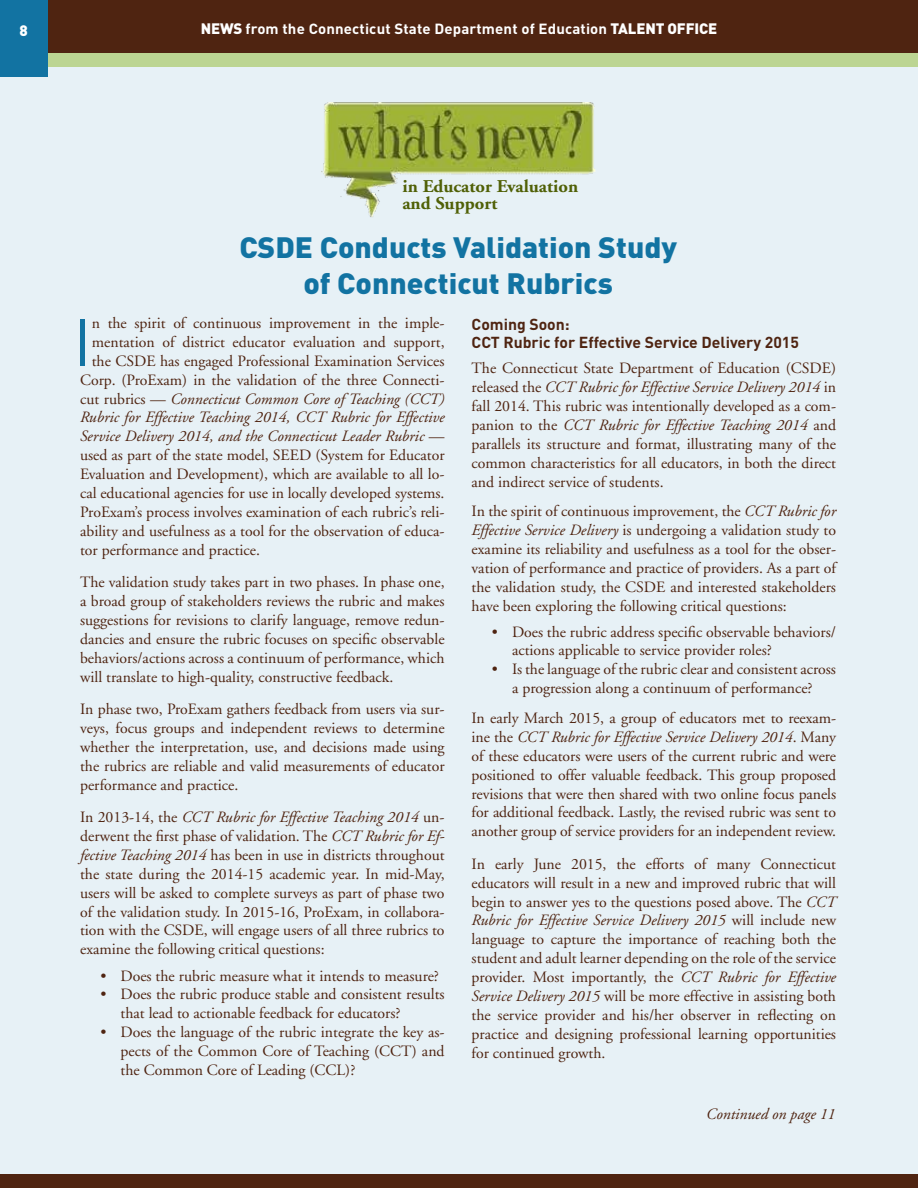
<style>
.page{position:relative;width:918px;height:1188px;background:#fff}
.page>*{position:absolute;margin:0;border:0;box-sizing:border-box;transform-origin:0 0}
.main_body_style{font:65.55px "DIN";color:#1273a2}
.t1{font:900 29.1px/36px "DIN";color:#1273a2;text-align:center}
.t2{font:700 18px/17.5px "Adobe Garamond";color:#506006}
.main_body_style-2{font:15.75px/18.9px "Adobe Garamond";color:#4f2411;text-align:justify}
.main_body_style-3{font:italic 15.75px "Adobe Garamond";color:#4f2411}
.t3{font:700 15.75px/18.1px "DIN";color:#4f2411}
.t4{font:900 15px "DIN";color:#fff}
.t5{font:700 14.55px "DIN";letter-spacing:.01em;color:#fff}
.s1{font-weight:900;font-size:15px}
.s2{font-style:normal}
.s3{font-style:italic}
</style>
<div class="page">
<div style="left:0;top:67px;width:918px;height:1108px;background:#e7f1f6"></div>
<div style="left:0;top:1174px;width:918px;height:14px;background:#4f2411"></div>
<div style="left:48px;top:0;width:870px;height:54px;background:#4f2411"></div>
<div style="left:48px;top:54px;width:870px;height:13px;background:#bcd592"></div>
<div style="left:0;top:0;width:48px;height:77px;background:#1273a2"></div>
<img style="left:322px;top:102px;width:273px;height:115px">
<p class="t4" style="left:20px;top:21px;width:10px">8</p>
<p class="t5" style="left:201px;top:19px;width:518px"><span class="s1">NEWS</span> from the Connecticut State Department of Education <span class="s1">TALENT OFFICE</span></p>
<p class="t2" style="left:402px;top:178px;width:177px">in Educator Evaluation and Support</p>
<h1 class="t1" style="left:239px;top:228px;width:439px">CSDE Conducts Validation Study of Connecticut Rubrics</h1>
<p class="main_body_style" style="left:73px;top:301px;width:20px">I</p>
<p class="main_body_style-2" style="left:92px;top:314px;width:354px">n the spirit of continuous improvement in the imple-</p>
<p class="main_body_style-2" style="left:92px;top:333px;width:354px">mentation of district educator evaluation and support,</p>
<p class="main_body_style-2" style="left:92px;top:352px;width:354px">the CSDE has engaged Professional Examination Services</p>
<p class="main_body_style-2" style="left:80px;top:371px;width:366px">Corp. (ProExam) in the validation of the three Connecti-</p>
<p class="main_body_style-3" style="left:80px;top:390px;width:366px"><span class="s2">cut rubrics —</span> Connecticut Common Core of Teaching (CCT)</p>
<p class="main_body_style-3" style="left:80px;top:409px;width:366px">Rubric for Effective Teaching 2014, CCT Rubric for Effective</p>
<p class="main_body_style-3" style="left:80px;top:428px;width:366px">Service Delivery 2014, and the Connecticut Leader Rubric <span class="s2">—</span></p>
<p class="main_body_style-2" style="left:80px;top:446px;width:366px">used as part of the state model, SEED (System for Educator</p>
<p class="main_body_style-2" style="left:80px;top:465px;width:366px">Evaluation and Development), which are available to all lo-</p>
<p class="main_body_style-2" style="left:80px;top:484px;width:366px">cal educational agencies for use in locally developed systems.</p>
<p class="main_body_style-2" style="left:80px;top:503px;width:366px">ProExam’s process involves examination of each rubric’s reli-</p>
<p class="main_body_style-2" style="left:80px;top:522px;width:366px">ability and usefulness as a tool for the observation of educa-</p>
<p class="main_body_style-2" style="left:80px;top:541px;width:182px">tor performance and practice.</p>
<p class="main_body_style-2" style="left:80px;top:573px;width:366px">The validation study takes part in two phases. In phase one, a broad group of stakeholders reviews the rubric and makes suggestions for revisions to clarify language, remove redun&shy;dancies and ensure the rubric focuses on specific observable behaviors/actions across a continuum of performance, which will translate to high-quality, constructive feedback.</p>
<p class="main_body_style-2" style="left:80px;top:700px;width:366px">In phase two, ProExam gathers feedback from users via sur&shy;veys, focus groups and independent reviews to determine whether the interpretation, use, and decisions made using the rubrics are reliable and valid measurements of educator performance and practice.</p>
<p class="main_body_style-2" style="left:80px;top:808px;width:366px">In 2013-14, the <span class="s3">CCT Rubric for Effective Teaching 2014</span> un&shy;derwent the first phase of validation. The <span class="s3">CCT Rubric for Ef&shy;fective Teaching 2014</span> has been in use in districts throughout the state during the 2014-15 academic year. In mid-May, users will be asked to complete surveys as part of phase two of the validation study. In 2015-16, ProExam, in collabora&shy;tion with the CSDE, will engage users of all three rubrics to examine the following critical questions:</p>
<p class="main_body_style-2" style="left:100px;top:966px;width:340px">• Does the rubric measure what it intends to measure?</p>
<p class="main_body_style-2" style="left:121px;top:985px;width:325px;text-indent:-20px">• Does the rubric produce stable and consistent results that lead to actionable feedback for educators?</p>
<p class="main_body_style-2" style="left:121px;top:1023px;width:326px;text-indent:-20px">• Does the language of the rubric integrate the key as&shy;pects of the Common Core of Teaching (CCT) and the Common Core of Leading (CCL)?</p>
<p class="t3" style="left:472px;top:314px;width:329px">Coming Soon:<br>CCT Rubric for Effective Service Delivery 2015</p>
<p class="main_body_style-2" style="left:472px;top:359px;width:366px">The Connecticut State Department of Education (CSDE) released the <span class="s3">CCT Rubric for Effective Service Delivery 2014</span> in fall 2014. This rubric was intentionally developed as a com&shy;panion to the <span class="s3">CCT Rubric for Effective Teaching 2014</span> and parallels its structure and format, illustrating many of the common characteristics for all educators, in both the direct and indirect service of students.</p>
<p class="main_body_style-2" style="left:472px;top:502px;width:366px">In the spirit of continuous improvement, the <span class="s3">CCT Rubric for Effective Service Delivery</span> is undergoing a validation study to examine its reliability and usefulness as a tool for the obser&shy;vation of performance and practice of providers. As a part of the validation study, the CSDE and interested stakeholders have been exploring the following critical questions:</p>
<p class="main_body_style-2" style="left:512px;top:622px;width:325px;text-indent:-20px">• Does the rubric address specific observable behaviors/ actions applicable to service provider roles?</p>
<p class="main_body_style-2" style="left:492px;top:660px;width:346px;text-align:center">• Is the language of the rubric clear and consistent across a progression along a continuum of performance?</p>
<p class="main_body_style-2" style="left:472px;top:709px;width:366px">In early March 2015, a group of educators met to reexam&shy;ine the <span class="s3">CCT Rubric for Effective Service Delivery 2014</span>. Many of these educators were users of the current rubric and were positioned to offer valuable feedback. This group proposed revisions that were then shared with two online focus panels for additional feedback. Lastly, the revised rubric was sent to another group of service providers for an independent review.</p>
<p class="main_body_style-2" style="left:472px;top:855px;width:366px">In early June 2015, the efforts of many Connecticut educators will result in a new and improved rubric that will begin to answer yes to the questions posed above. The <span class="s3">CCT Rubric for Effective Service Delivery 2015</span> will include new language to capture the importance of reaching both the student and adult learner depending on the role of the service provider. Most importantly, the <span class="s3">CCT Rubric for Effective Service Delivery 2015</span> will be more effective in assisting both the service provider and his/her observer in reflecting on practice and designing professional learning opportunities for continued growth.</p>
<p class="main_body_style-3" style="left:706px;top:1106px;width:131px">Continued on page 11</p>
</div>
